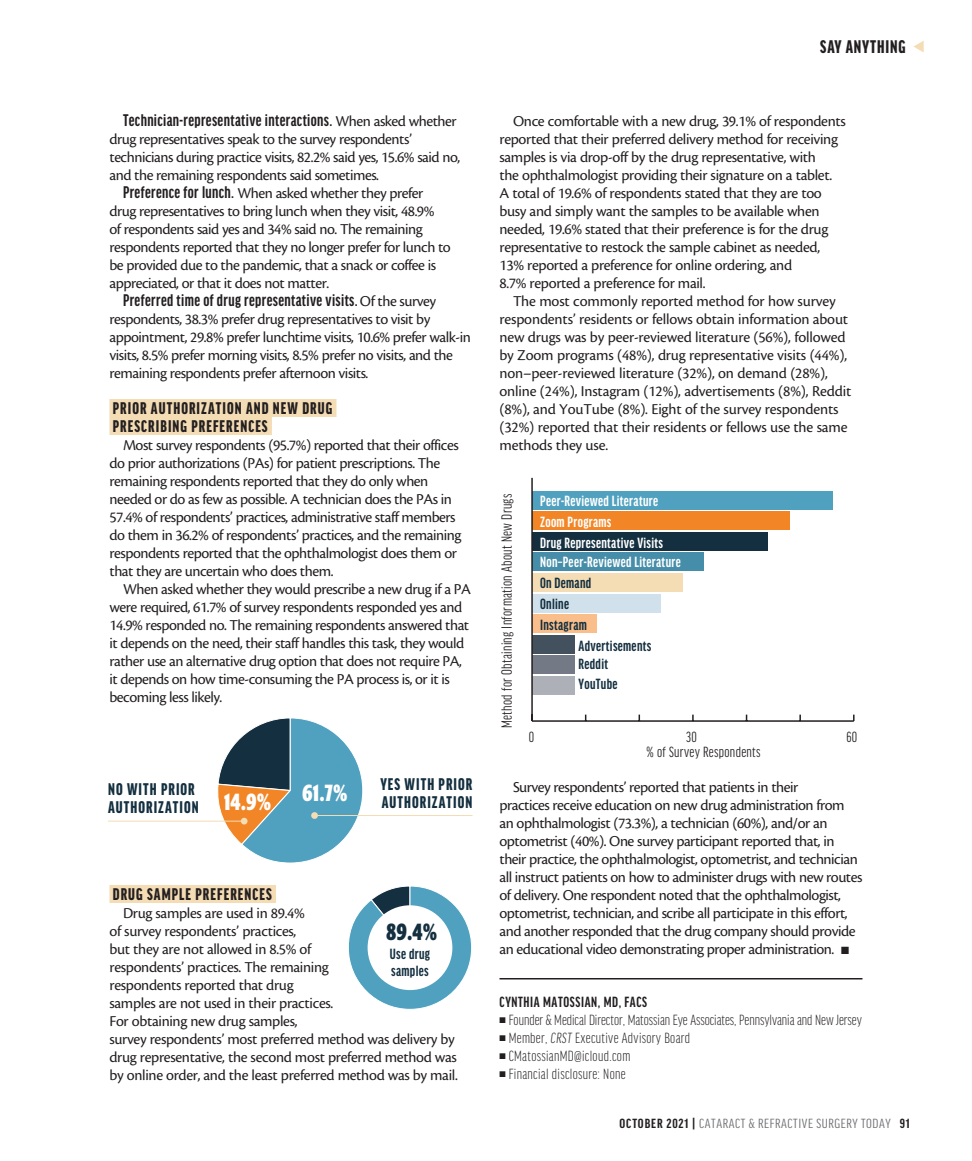
<style>
.page{position:relative;width:972px;height:1161px;background:#fff}
.page>*{position:absolute;margin:0;border:0;box-sizing:border-box;transform-origin:0 0}
.t1{font:700 24px "Prenton RP Ultra Cond";color:#fff}
.t2{font:700 24px "Prenton RP Ultra Cond";color:#142f3f}
.t3{font:900 extra-condensed 19.5px "Good Headline Pro";letter-spacing:.045em;color:#231f20}
.body{font:700 extra-condensed 18px "Good Headline Pro";letter-spacing:.02em;color:#231f20}
.subhead{font:900 extra-condensed 18px/18px "Good Headline Pro";letter-spacing:.06em;color:#231f20}
.subhead_alternate{font:900 extra-condensed 18px/18px "Good Headline Pro";letter-spacing:.06em;color:#142f3f}
.body-2{font:15.75px/18px "Cronos Pro";letter-spacing:-.03em;color:#231f20}
.body-3{font:15.75px/18px "Cronos Pro";letter-spacing:-.01em;color:#231f20}
.sidebar_deck{font:700 extra-condensed 15.75px "Good Headline Pro";letter-spacing:.02em;color:#fff}
.bio_info{font:300 extra-condensed 15.75px "Good Headline Pro";letter-spacing:.02em;color:#231f20}
.bio_info-2{font:300 extra-condensed 15.75px "Good Headline Pro";color:#231f20}
.sidebar_body{font:extra-condensed 15.75px "Good Headline Pro";letter-spacing:.02em;color:#231f20}
.sidebar_deck-2{font:700 extra-condensed 15.75px/16.5px "Good Headline Pro";letter-spacing:.02em;color:#142f3f}
.bio_name{font:700 extra-condensed 15.75px "Good Headline Pro";letter-spacing:.04em;color:#231f20}
.t4{font:extra-condensed 14.1px "Good Headline Pro";letter-spacing:.035em;color:#6c6d70;scale:1.11 1}
.s1{font-family:"Cronos Pro";font-weight:400;font-stretch:normal;font-size:15.75px}
.s2{font-family:"Good Headline Pro";font-weight:700;font-stretch:extra-condensed;font-size:18px}
.s3{font-style:italic}
.s4{font-weight:700;color:#231f20}
</style>
<div class="page">
<div style="left:110px;top:399px;width:226px;height:18px;background:#f4dcb4"></div>
<div style="left:110px;top:417px;width:162px;height:18px;background:#f4dcb4"></div>
<div style="left:110px;top:885px;width:166px;height:18px;background:#f4dcb4"></div>
<hr style="left:500px;top:978px;width:362px;height:2px;background:#231f20">
<svg style="left:216px;top:718px;width:147px;height:145px"></svg>
<div style="left:311px;top:812px;width:7px;height:7px;background:#f4dcb4;border-radius:50%"></div>
<hr style="left:313px;top:815px;width:160px;height:1px;background:#f4dcb4">
<div style="left:241px;top:818px;width:7px;height:7px;background:#f4dcb4;border-radius:50%"></div>
<hr style="left:108px;top:821px;width:135px;height:1px;background:#f4dcb4">
<svg style="left:531px;top:477px;width:324px;height:245px"></svg>
<div style="left:532px;top:676px;width:43px;height:18px;background:#aeb0b7"></div>
<div style="left:532px;top:656px;width:43px;height:18px;background:#737985"></div>
<div style="left:532px;top:635px;width:43px;height:18px;background:#43505e"></div>
<div style="left:532px;top:614px;width:64px;height:19px;background:#f9be89"></div>
<div style="left:532px;top:594px;width:129px;height:18px;background:#d0e1eb"></div>
<div style="left:532px;top:573px;width:150px;height:19px;background:#f4dcb4"></div>
<div style="left:532px;top:553px;width:172px;height:18px;background:#458da8"></div>
<div style="left:532px;top:532px;width:236px;height:19px;background:#142f3f"></div>
<div style="left:532px;top:512px;width:257px;height:18px;background:#f28626"></div>
<div style="left:532px;top:491px;width:300px;height:19px;background:#50a1bf"></div>
<hr style="left:532px;top:720px;width:322px;height:2px;background:#231f20">
<hr style="left:531px;top:478px;width:2px;height:243px;background:#231f20">
<svg style="left:348px;top:886px;width:124px;height:124px"></svg>
<div style="left:368px;top:905px;width:84px;height:85px;background:#fff;border-radius:50%"></div>
<p class="body" style="left:123px;top:111px;width:335px">Technician-representative interactions. <span class="s1">When asked whether</span></p>
<p class="body-2" style="left:110px;top:130px;width:352px">drug representatives speak to the survey respondents’ technicians during practice visits, 82.2% said yes, 15.6% said no, and the remaining respondents said sometimes.</p>
<p class="body-2" style="left:110px;top:184px;width:343px;text-indent:14px"><span class="s2">Preference for lunch.</span> When asked whether they prefer drug representatives to bring lunch when they visit, 48.9%<br>of respondents said yes and 34% said no. The remaining respondents reported that they no longer prefer for lunch to be provided due to the pandemic, that a snack or coffee is appreciated, or that it does not matter.</p>
<p class="body" style="left:123px;top:291px;width:315px">Preferred time of drug representative visits. <span class="s1">Of the survey</span></p>
<p class="body-2" style="left:110px;top:310px;width:363px">respondents, 38.3% prefer drug representatives to visit by appointment, 29.8% prefer lunchtime visits, 10.6% prefer walk-in visits, 8.5% prefer morning visits, 8.5% prefer no visits, and the remaining respondents prefer afternoon visits.</p>
<p class="subhead" style="left:113px;top:399px;width:221px">PRIOR AUTHORIZATION AND NEW DRUG<br>PRESCRIBING PREFERENCES</p>
<p class="body-2" style="left:110px;top:436px;width:353px;text-indent:14px">Most survey respondents (95.7%) reported that their offices do prior authorizations (PAs) for patient prescriptions. The remaining respondents reported that they do only when needed or do as few as possible. A technician does the PAs in 57.4% of respondents’ practices, administrative staff members do them in 36.2% of respondents’ practices, and the remaining respondents reported that the ophthalmologist does them or that they are uncertain who does them.</p>
<p class="body-2" style="left:110px;top:580px;width:363px;text-indent:14px">When asked whether they would prescribe a new drug if a PA were required, 61.7% of survey respondents responded yes and 14.9% responded no. The remaining respondents answered that it depends on the need, their staff handles this task, they would rather use an alternative drug option that does not require PA, it depends on how time-consuming the PA process is, or it is becoming less likely.</p>
<p class="subhead_alternate" style="left:108px;top:780px;width:92px">NO WITH PRIOR<br>AUTHORIZATION</p>
<p class="t1" style="left:225px;top:786px;width:48px">14.9%</p>
<p class="t1" style="left:303px;top:777px;width:46px">61.7%</p>
<p class="subhead_alternate" style="left:380px;top:776px;width:94px">YES WITH PRIOR<br>AUTHORIZATION</p>
<p class="subhead" style="left:113px;top:885px;width:160px">DRUG SAMPLE PREFERENCES</p>
<p class="body-2" style="left:110px;top:904px;width:350px;text-indent:14px">Drug samples are used in 89.4%<br>of survey respondents’ practices,<br>but they are not allowed in 8.5% of<br>respondents’ practices. The remaining<br>respondents reported that drug<br>samples are not used in their practices.<br>For obtaining new drug samples,<br>survey respondents’ most preferred method was delivery by drug representative, the second most preferred method was by online order, and the least preferred method was by mail.</p>
<p class="t2" style="left:386px;top:916px;width:52px">89.4%</p>
<p class="sidebar_deck-2" style="left:390px;top:946px;width:42px">Use drug samples</p>
<p class="t3" style="left:820px;top:37px;width:87px">SAY ANYTHING</p>
<p class="body-2" style="left:500px;top:112px;width:348px;text-indent:14px">Once comfortable with a new drug, 39.1% of respondents reported that their preferred delivery method for receiving samples is via drop-off by the drug representative, with<br>the ophthalmologist providing their signature on a tablet.<br>A total of 19.6% of respondents stated that they are too busy and simply want the samples to be available when needed, 19.6% stated that their preference is for the drug representative to restock the sample cabinet as needed, 13% reported a preference for online ordering, and<br>8.7% reported a preference for mail.</p>
<p class="body-3" style="left:500px;top:292px;width:353px;text-indent:14px">The most commonly reported method for how survey respondents’ residents or fellows obtain information about new drugs was by peer-reviewed literature (56%), followed by Zoom programs (48%), drug representative visits (44%), non–peer-reviewed literature (32%), on demand (28%), online (24%), Instagram (12%), advertisements (8%), Reddit (8%), and YouTube (8%). Eight of the survey respondents (32%) reported that their residents or fellows use the same methods they use.</p>
<p class="sidebar_body" style="left:499px;top:728px;width:236px;rotate:-90deg">Method for Obtaining Information About New Drugs</p>
<p class="sidebar_deck" style="left:540px;top:493px;width:120px">Peer-Reviewed Literature</p>
<p class="sidebar_deck" style="left:540px;top:514px;width:73px">Zoom Programs</p>
<p class="sidebar_deck" style="left:540px;top:535px;width:124px">Drug Representative Visits</p>
<p class="sidebar_deck" style="left:540px;top:554px;width:142px">Non–Peer-Reviewed Literature</p>
<p class="sidebar_deck-2" style="left:540px;top:575px;width:53px">On Demand</p>
<p class="sidebar_deck-2" style="left:540px;top:596px;width:30px">Online</p>
<p class="sidebar_deck-2" style="left:540px;top:617px;width:48px">Instagram</p>
<p class="sidebar_deck-2" style="left:579px;top:638px;width:74px">Advertisements</p>
<p class="sidebar_deck-2" style="left:579px;top:656px;width:31px">Reddit</p>
<p class="sidebar_deck-2" style="left:579px;top:675px;width:40px">YouTube</p>
<p class="sidebar_body" style="left:529px;top:729px;width:7px">0</p>
<p class="sidebar_body" style="left:686px;top:729px;width:12px">30</p>
<p class="sidebar_body" style="left:846px;top:729px;width:12px">60</p>
<p class="sidebar_body" style="left:647px;top:744px;width:115px">% of Survey Respondents</p>
<p class="body-2" style="left:500px;top:778px;width:364px;text-indent:14px">Survey respondents’ reported that patients in their<br>practices receive education on new drug administration from an ophthalmologist (73.3%), a technician (60%), and/or an optometrist (40%). One survey participant reported that, in their practice, the ophthalmologist, optometrist, and technician all instruct patients on how to administer drugs with new routes of delivery. One respondent noted that the ophthalmologist, optometrist, technician, and scribe all participate in this effort, and another responded that the drug company should provide an educational video demonstrating proper administration. ■</p>
<p class="bio_name" style="left:500px;top:994px;width:149px">CYNTHIA MATOSSIAN, MD, FACS</p>
<p class="bio_info-2" style="left:500px;top:1012px;width:364px">■ Founder &amp; Medical Director, Matossian Eye Associates, Pennsylvania and New Jersey</p>
<p class="bio_info" style="left:500px;top:1030px;width:192px">■ Member, <span class="s3">CRST</span> Executive Advisory Board</p>
<p class="bio_info" style="left:500px;top:1048px;width:132px">■ CMatossianMD@icloud.com</p>
<p class="bio_info" style="left:500px;top:1066px;width:128px">■ Financial disclosure: None</p>
<p class="t4" style="left:620px;top:1117px;width:263px"><span class="s4">OCTOBER 2021 |</span> CATARACT &amp; REFRACTIVE SURGERY TODAY <span class="s4">91</span></p>
</div>
